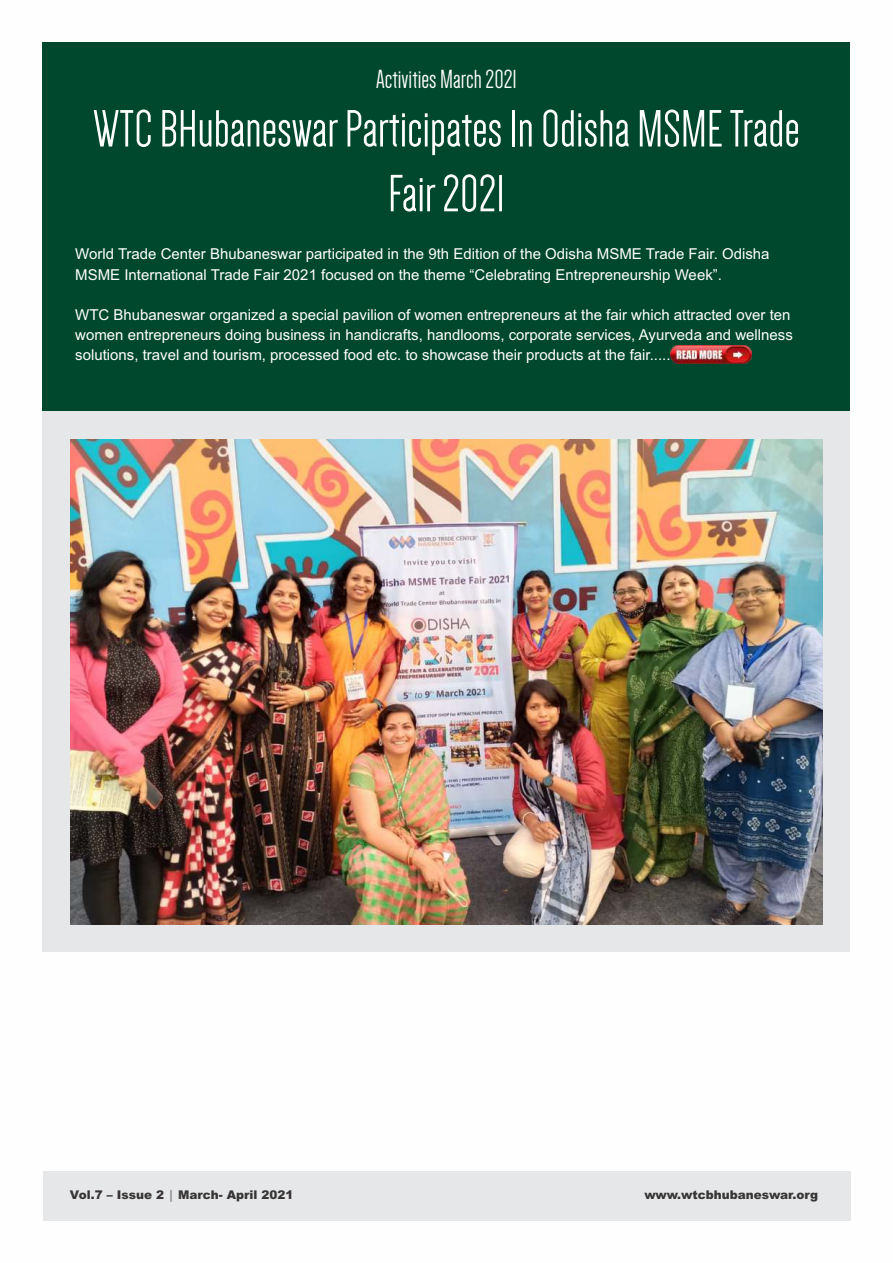
<style>
.page{position:relative;width:893px;height:1263px;background:#fff}
.page>*{position:absolute;margin:0;border:0;box-sizing:border-box;transform-origin:0 0}
.t1{font:54px/64.8px "Dense";color:#fefefe;text-align:center}
.t2{font:27px "Dense";color:#fefefe}
.t3{font:15px/20.1px "Arial";color:#fefefe}
.t4{font:900 12px "Arial";color:#373435}
.s1{font-family:"Square 721 BT";font-weight:400}
</style>
<div class="page">
<div style="left:43px;top:43px;width:807px;height:447px;background:#00482d"></div>
<div style="left:43px;top:412px;width:807px;height:540px;background:#e6e7e8"></div>
<img style="left:70px;top:439px;width:753px;height:485px">
<div style="left:43px;top:1171px;width:807px;height:49px;background:#e6e7e8"></div>
<img style="left:671px;top:346px;width:81px;height:18px">
<h2 class="t2" style="left:376px;top:65px;width:142px">Activities March 2021</h2>
<h1 class="t1" style="left:93px;top:97px;width:708px">WTC BHubaneswar Participates In Odisha MSME Trade<br>Fair 2021</h1>
<p class="t3" style="left:75px;top:245px;width:696px">World Trade Center Bhubaneswar participated in the 9th Edition of the Odisha MSME Trade Fair. Odisha<br>MSME International Trade Fair 2021 focused on the theme “Celebrating Entrepreneurship Week”.</p>
<p class="t3" style="left:75px;top:306px;width:719px">WTC Bhubaneswar organized a special pavilion of women entrepreneurs at the fair which attracted over ten women entrepreneurs doing business in handicrafts, handlooms, corporate services, Ayurveda and wellness solutions, travel and tourism, processed food etc. to showcase their products at the fair.....</p>
<p class="t4" style="left:70px;top:1191px;width:225px">Vol.7 – Issue 2 <span class="s1">|</span> March- April 2021</p>
<p class="t4" style="left:644px;top:1190px;width:175px">www.wtcbhubaneswar.org</p>
</div>
